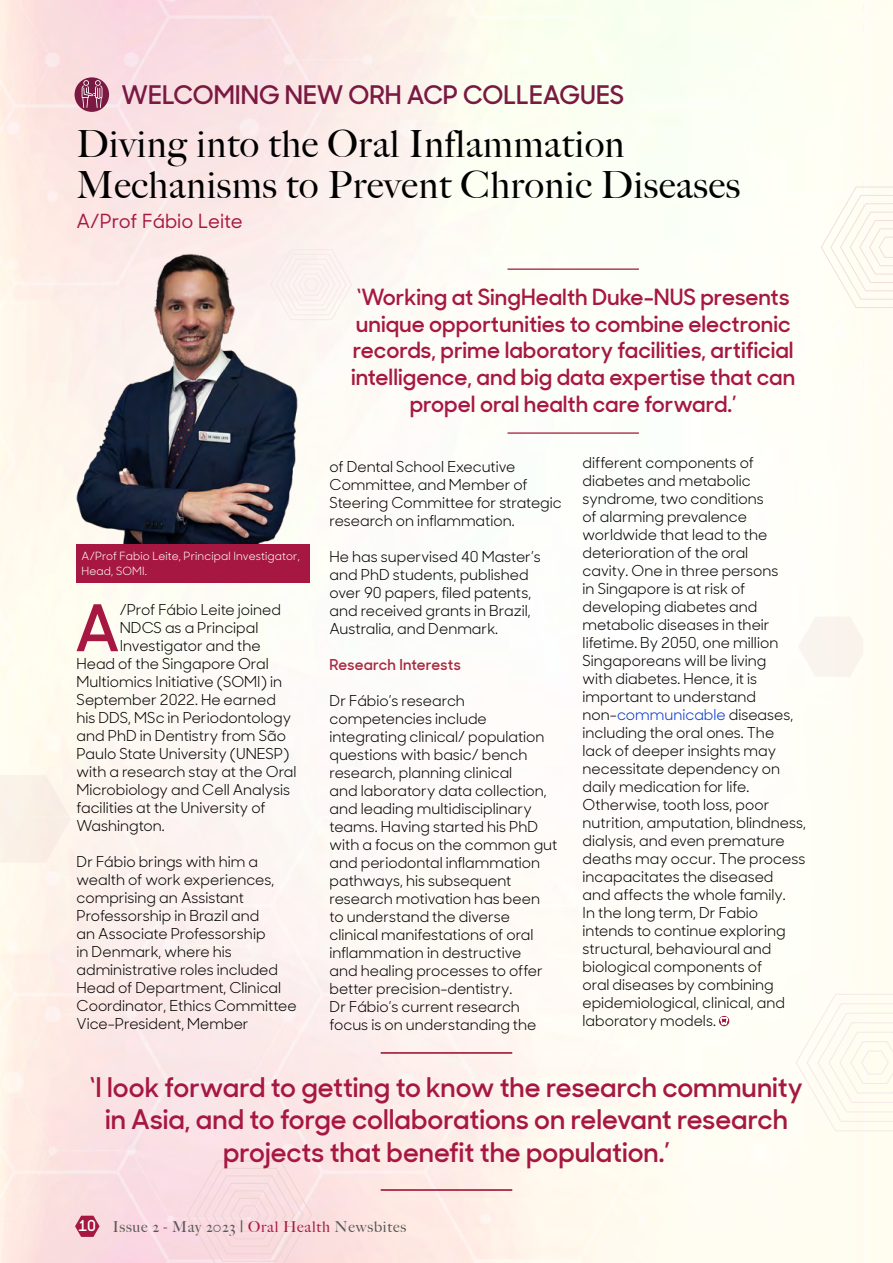
<style>
.page{position:relative;width:893px;height:1263px;background:#fff}
.page>*{position:absolute;margin:0;border:0;box-sizing:border-box;transform-origin:0 0}
.t1{font:600 64.35px "Sharp Sans Display No 1";color:#a61841}
.t2{font:500 37.5px/40.5px "Big Caslon";letter-spacing:.02em;color:#000}
.t3{font:600 27px/32.4px "Sharp Sans Display No 1";color:#a61841;text-align:center}
.t4{font:600 25.5px "Sharp Sans Display No 1";color:#7a1942}
.t5{font:600 22.2px/26.7px "Sharp Sans Display No 1";color:#a61841;text-align:center}
.t6{font:500 19.5px "Sharp Sans No 1";color:#a61841}
.t7{font:15px/18px "Sharp Sans Display No 1";color:#000}
.t8{font:500 15px "Big Caslon";letter-spacing:.05em;color:#575756}
.t9{font:600 15px "Sharp Sans Display No 1";letter-spacing:.015em;color:#a82a43}
.t10{font:11.25px/15px "Sharp Sans Display No 1";letter-spacing:.015em;color:#fff}
.s1{color:#0036cc}
.s2{font-family:"Sharp Sans Display No 1";font-weight:600;color:#fff}
.s3{color:#a61841}
</style>
<div class="page">
<img style="left:0;top:0;width:863px;height:1263px">
<div style="left:318px;top:249px;width:34px;height:71px;background:#fcf4f2"></div>
<svg style="left:798px;top:617px;width:65px;height:60px"></svg>
<div style="left:75px;top:77px;width:34px;height:35px;background:#7a1942;border-radius:50%"></div>
<svg style="left:82px;top:80px;width:20px;height:28px"></svg>
<svg style="left:187px;top:1161px;width:125px;height:102px;background:#f8dcdf"></svg>
<hr style="left:507px;top:432px;width:132px;height:2px;background:#a82a43">
<hr style="left:507px;top:268px;width:132px;height:2px;background:#a82a43">
<img style="left:59px;top:243px;width:259px;height:302px">
<svg style="left:795px;top:993px;width:98px;height:139px"></svg>
<hr style="left:381px;top:1189px;width:131px;height:2px;background:#a82a43">
<hr style="left:381px;top:1052px;width:131px;height:1px;background:#a82a43">
<div style="left:77px;top:545px;width:233px;height:38px;background:#a61841"></div>
<svg style="left:75px;top:1216px;width:25px;height:21px"></svg>
<svg style="left:820px;top:186px;width:73px;height:122px"></svg>
<svg style="left:719px;top:1016px;width:10px;height:10px"></svg>
<svg style="left:720px;top:1017px;width:8px;height:11px"></svg>
<div style="left:0;top:775px;width:71px;height:88px;background:#faf0e7"></div>
<h3 class="t4" style="left:122px;top:75px;width:504px">WELCOMING NEW ORH ACP COLLEAGUES</h3>
<h2 class="t2" style="left:77px;top:122px;width:665px">Diving into the Oral Inflammation<br>Mechanisms to Prevent Chronic Diseases</h2>
<h3 class="t6" style="left:77px;top:206px;width:168px">A/Prof Fábio Leite</h3>
<p class="t10" style="left:82px;top:548px;width:220px">A/Prof Fabio Leite, Principal Investigator,<br>Head, SOMI.</p>
<h1 class="t1" style="left:75px;top:578px;width:46px">A</h1>
<p class="t7" style="left:120px;top:600px;width:163px">/Prof Fábio Leite joined</p>
<p class="t7" style="left:120px;top:618px;width:140px">NDCS as a Principal</p>
<p class="t7" style="left:120px;top:636px;width:142px">Investigator and the</p>
<p class="t7" style="left:77px;top:654px;width:194px">Head of the Singapore Oral</p>
<p class="t7" style="left:77px;top:672px;width:207px">Multiomics Initiative (SOMI) in</p>
<p class="t7" style="left:77px;top:690px;width:201px">September 2022. He earned</p>
<p class="t7" style="left:77px;top:708px;width:216px">his DDS, MSc in Periodontology</p>
<p class="t7" style="left:77px;top:726px;width:211px">and PhD in Dentistry from São</p>
<p class="t7" style="left:77px;top:744px;width:214px">Paulo State University (UNESP)</p>
<p class="t7" style="left:77px;top:762px;width:221px">with a research stay at the Oral</p>
<p class="t7" style="left:77px;top:780px;width:215px">Microbiology and Cell Analysis</p>
<p class="t7" style="left:77px;top:798px;width:191px">facilities at the University of</p>
<p class="t7" style="left:77px;top:816px;width:90px">Washington.</p>
<p class="t7" style="left:77px;top:852px;width:222px">Dr Fábio brings with him a wealth of work experiences, comprising an Assistant<br>Professorship in Brazil and<br>an Associate Professorship<br>in Denmark, where his administrative roles included<br>Head of Department, Clinical<br>Coordinator, Ethics Committee<br>Vice-President, Member</p>
<h3 class="t5" style="left:351px;top:282px;width:446px">‘Working at SingHealth Duke-NUS presents unique opportunities to combine electronic records, prime laboratory facilities, artificial intelligence, and big data expertise that can propel oral health care forward.’</h3>
<p class="t7" style="left:330px;top:456px;width:234px">of Dental School Executive<br>Committee, and Member of<br>Steering Committee for strategic research on inflammation.</p>
<p class="t7" style="left:330px;top:546px;width:213px">He has supervised 40 Master’s and PhD students, published over 90 papers, filed patents, and received grants in Brazil,<br>Australia, and Denmark.</p>
<p class="t9" style="left:330px;top:653px;width:133px">Research Interests</p>
<p class="t7" style="left:330px;top:690px;width:229px">Dr Fábio’s research competencies include integrating clinical/ population questions with basic/ bench research, planning clinical<br>and laboratory data collection, and leading multidisciplinary teams. Having started his PhD with a focus on the common gut and periodontal inflammation pathways, his subsequent research motivation has been to understand the diverse clinical manifestations of oral inflammation in destructive<br>and healing processes to offer better precision-dentistry.<br>Dr Fábio’s current research focus is on understanding the</p>
<p class="t7" style="left:583px;top:453px;width:225px">different components of diabetes and metabolic syndrome, two conditions<br>of alarming prevalence worldwide that lead to the deterioration of the oral<br>cavity. One in three persons<br>in Singapore is at risk of developing diabetes and metabolic diseases in their lifetime. By 2050, one million<br>Singaporeans will be living<br>with diabetes. Hence, it is important to understand non-<span class="s1">communicable</span> diseases, including the oral ones. The lack of deeper insights may necessitate dependency on daily medication for life.<br>Otherwise, tooth loss, poor nutrition, amputation, blindness, dialysis, and even premature deaths may occur. The process incapacitates the diseased<br>and affects the whole family.<br>In the long term, Dr Fabio intends to continue exploring structural, behavioural and biological components of<br>oral diseases by combining epidemiological, clinical, and laboratory models.</p>
<h3 class="t3" style="left:90px;top:1069px;width:714px">‘I look forward to getting to know the research community in Asia, and to forge collaborations on relevant research projects that benefit the population.’</h3>
<p class="t8" style="left:78px;top:1214px;width:329px"><span class="s2">10</span> Issue 2 - May 2023 | <span class="s3">Oral Health</span> Newsbites</p>
</div>
